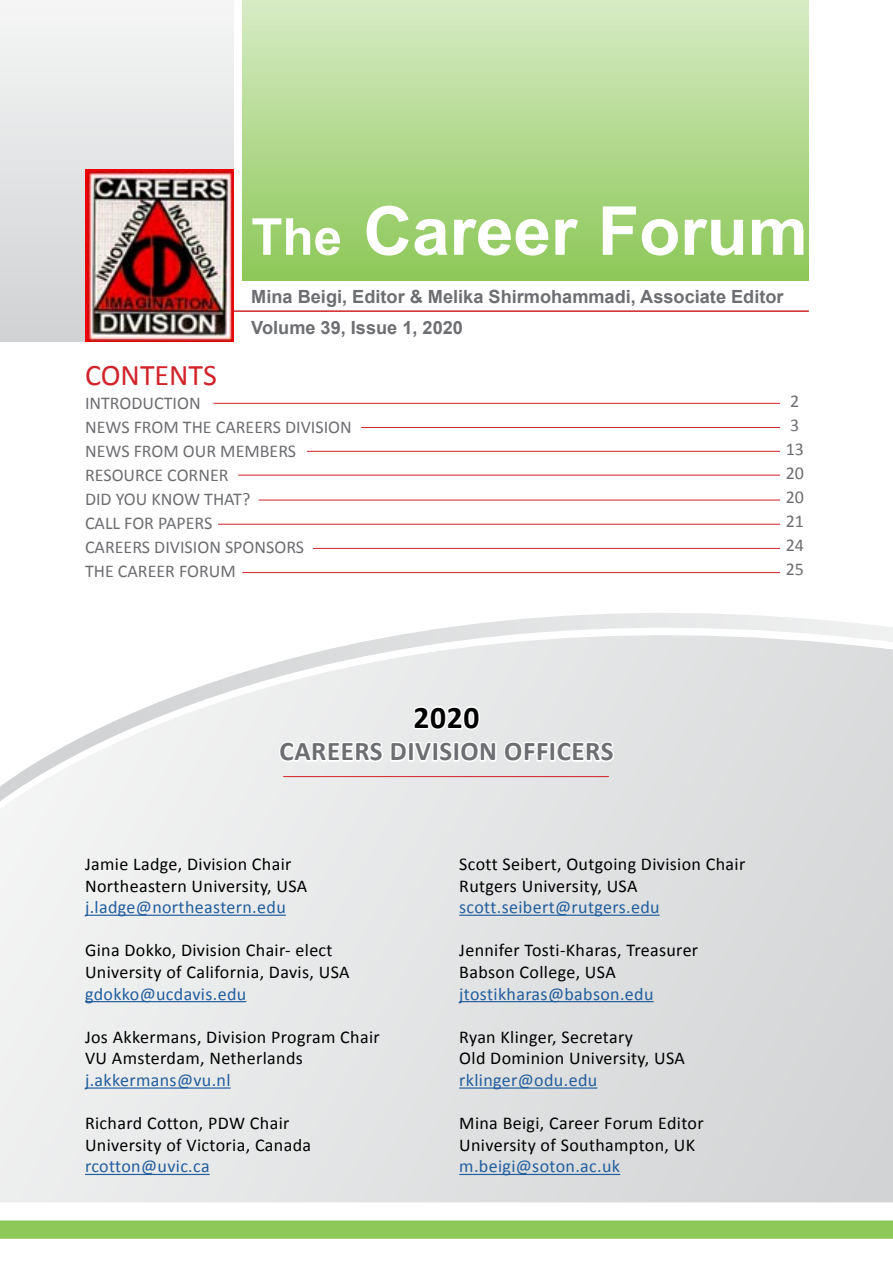
<style>
.page{position:relative;width:893px;height:1263px;background:#fff}
.page>*{position:absolute;margin:0;border:0;box-sizing:border-box;transform-origin:0 0}
.t1{font:700 67.5px "Arial";color:#fff}
.t2{font:700 31.5px "Calibri";color:#000}
.t3{font:30px "Calibri";color:#d2232a}
.t4{font:700 27px "Calibri";letter-spacing:.02em;color:#6d6e71}
.t5{font:700 18.15px/30.9px "Arial";color:#6d6e71}
.t6{font:18px/21.6px "Calibri";letter-spacing:.02em;color:#000}
.t7{font:18px "Calibri";letter-spacing:.02em;color:#215e9e}
.t8{font:18px/24px "Calibri";color:#6d6e71}
.s1{font-size:51px}
</style>
<div class="page">
<div style="left:0;top:1220px;width:893px;height:19px;background:#8dc858;border:2px solid #8dc858"></div>
<svg style="left:0;top:801px;width:893px;height:401px;background:#e2e3e4"></svg>
<svg style="left:0;top:613px;width:893px;height:188px"></svg>
<div style="left:242px;top:0;width:567px;height:281px;background:linear-gradient(to bottom,#d7ecc5,#8dc858)"></div>
<div style="left:0;top:0;width:234px;height:341px;background:linear-gradient(to bottom,#f5f5f6,#d0d2d3)"></div>
<img style="left:85px;top:169px;width:149px;height:172px">
<hr style="left:234px;top:310px;width:575px;height:2px;background:#d2232a">
<hr style="left:85px;top:915px;width:201px;height:1px;background:#215e9e">
<hr style="left:85px;top:1001px;width:161px;height:1px;background:#215e9e">
<hr style="left:85px;top:1087px;width:146px;height:2px;background:#215e9e">
<hr style="left:85px;top:1174px;width:125px;height:1px;background:#215e9e">
<svg style="left:277px;top:704px;width:339px;height:73px"></svg>
<hr style="left:459px;top:915px;width:201px;height:1px;background:#215e9e">
<hr style="left:459px;top:1001px;width:195px;height:1px;background:#215e9e">
<hr style="left:459px;top:1087px;width:138px;height:2px;background:#215e9e">
<hr style="left:459px;top:1174px;width:161px;height:1px;background:#215e9e">
<hr style="left:361px;top:427px;width:419px;height:1px;background:#d2232a">
<hr style="left:213px;top:403px;width:567px;height:1px;background:#d2232a">
<hr style="left:238px;top:475px;width:542px;height:1px;background:#d2232a">
<hr style="left:259px;top:500px;width:521px;height:1px;background:#d2232a">
<hr style="left:218px;top:524px;width:562px;height:1px;background:#d2232a">
<hr style="left:313px;top:548px;width:467px;height:1px;background:#d2232a">
<hr style="left:242px;top:572px;width:538px;height:1px;background:#d2232a">
<hr style="left:307px;top:451px;width:473px;height:1px;background:#d2232a">
<h1 class="t1" style="left:251px;top:186px;width:558px"><span class="s1">The</span> Career Forum</h1>
<p class="t5" style="left:251px;top:282px;width:534px">Mina Beigi, Editor &amp; Melika Shirmohammadi, Associate Editor<br>Volume 39, Issue 1, 2020</p>
<h3 class="t3" style="left:85px;top:356px;width:133px">CONTENTS</h3>
<p class="t8" style="left:85px;top:391px;width:268px">INTRODUCTION<br>NEWS FROM THE CAREERS DIVISION<br>NEWS FROM OUR MEMBERS<br>RESOURCE CORNER<br>DID YOU KNOW THAT?<br>CALL FOR PAPERS<br>CAREERS DIVISION SPONSORS<br>THE CAREER FORUM</p>
<p class="t8" style="left:786px;top:389px;width:20px">2<br>3<br>13<br>20<br>20<br>21<br>24<br>25</p>
<h2 class="t2" style="left:414px;top:697px;width:67px">2020</h2>
<h3 class="t4" style="left:280px;top:734px;width:335px">CAREERS DIVISION OFFICERS</h3>
<p class="t6" style="left:85px;top:853px;width:224px">Jamie Ladge, Division Chair<br>Northeastern University, USA</p>
<p class="t7" style="left:85px;top:896px;width:202px">j.ladge@northeastern.edu</p>
<p class="t6" style="left:85px;top:940px;width:266px">Gina Dokko, Division Chair- elect<br>University of California, Davis, USA</p>
<p class="t7" style="left:85px;top:982px;width:163px">gdokko@ucdavis.edu</p>
<p class="t6" style="left:85px;top:1026px;width:296px">Jos Akkermans, Division Program Chair<br>VU Amsterdam, Netherlands</p>
<p class="t7" style="left:85px;top:1069px;width:147px">j.akkermans@vu.nl</p>
<p class="t6" style="left:85px;top:1112px;width:228px">Richard Cotton, PDW Chair<br>University of Victoria, Canada</p>
<p class="t7" style="left:85px;top:1155px;width:126px">rcotton@uvic.ca</p>
<p class="t6" style="left:459px;top:853px;width:288px">Scott Seibert, Outgoing Division Chair<br>Rutgers University, USA</p>
<p class="t7" style="left:459px;top:896px;width:202px">scott.seibert@rutgers.edu</p>
<p class="t6" style="left:459px;top:940px;width:240px">Jennifer Tosti-Kharas, Treasurer<br>Babson College, USA</p>
<p class="t7" style="left:459px;top:982px;width:196px">jtostikharas@babson.edu</p>
<p class="t6" style="left:459px;top:1026px;width:227px">Ryan Klinger, Secretary<br>Old Dominion University, USA</p>
<p class="t7" style="left:459px;top:1069px;width:140px">rklinger@odu.edu</p>
<p class="t6" style="left:459px;top:1112px;width:246px">Mina Beigi, Career Forum Editor<br>University of Southampton, UK</p>
<p class="t7" style="left:459px;top:1155px;width:162px">m.beigi@soton.ac.uk</p>
</div>
